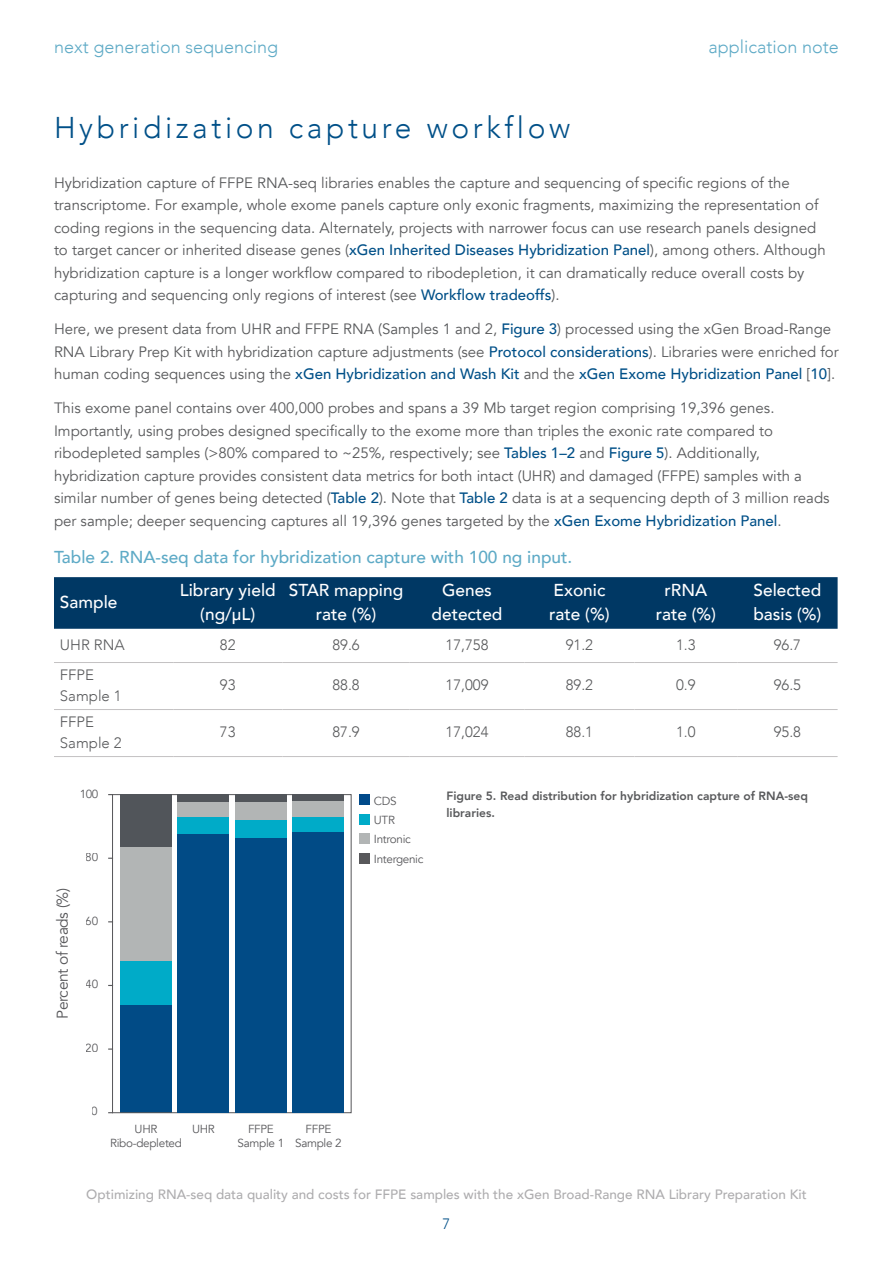
<style>
.page{position:relative;width:893px;height:1263px;background:#fff}
.page>*{position:absolute;margin:0;border:0;box-sizing:border-box;transform-origin:0 0}
.t1{font:300 30px "Avenir";letter-spacing:.12em;color:#005088}
.t2{font:300 18px "Avenir";color:#5eaac6}
.t3{font:500 17.25px/24px "Avenir";color:#fff;text-align:center}
.t4{font:500 17.25px "Avenir";color:#5eaac6}
.t5{font:15.6px "Avenir";letter-spacing:-.025em;color:#58585b}
.t6{font:15px/22.5px "Avenir";color:#58595b}
.t7{font:300 15px/21px "Avenir";color:#58595b}
.t8{font:300 15px "Avenir";color:#005088}
.t9{font:500 13.5px "Avenir";color:#aeadaf}
.t10{font:800 12px/16.5px "Avenir";color:#58595b}
.t11{font:11.7px/14px "Avenir";letter-spacing:-.025em;color:#58585b;text-align:center}
.s1{font-weight:500;color:#005088}
</style>
<div class="page">
<div style="left:54px;top:577px;width:784px;height:52px;background:#003864"></div>
<hr style="left:173px;top:662px;width:109px;height:1px;background:#c4c2c3">
<hr style="left:282px;top:662px;width:128px;height:1px;background:#c4c2c3">
<hr style="left:410px;top:662px;width:114px;height:1px;background:#c4c2c3">
<hr style="left:524px;top:662px;width:110px;height:1px;background:#c4c2c3">
<hr style="left:635px;top:662px;width:102px;height:1px;background:#c4c2c3">
<hr style="left:737px;top:662px;width:101px;height:1px;background:#c4c2c3">
<hr style="left:173px;top:709px;width:109px;height:1px;background:#c4c2c3">
<hr style="left:282px;top:709px;width:128px;height:1px;background:#c4c2c3">
<hr style="left:410px;top:709px;width:114px;height:1px;background:#c4c2c3">
<hr style="left:524px;top:709px;width:110px;height:1px;background:#c4c2c3">
<hr style="left:635px;top:709px;width:102px;height:1px;background:#c4c2c3">
<hr style="left:737px;top:709px;width:101px;height:1px;background:#c4c2c3">
<hr style="left:54px;top:662px;width:119px;height:1px;background:#c4c2c3">
<hr style="left:54px;top:709px;width:119px;height:1px;background:#c4c2c3">
<hr style="left:54px;top:756px;width:119px;height:1px;background:#c4c2c3">
<hr style="left:173px;top:756px;width:109px;height:1px;background:#c4c2c3">
<hr style="left:282px;top:756px;width:128px;height:1px;background:#c4c2c3">
<hr style="left:410px;top:756px;width:114px;height:1px;background:#c4c2c3">
<hr style="left:524px;top:756px;width:110px;height:1px;background:#c4c2c3">
<hr style="left:635px;top:756px;width:102px;height:1px;background:#c4c2c3">
<hr style="left:737px;top:756px;width:101px;height:1px;background:#c4c2c3">
<div style="left:120px;top:1004px;width:52px;height:109px;background:#014b86"></div>
<div style="left:112px;top:794px;width:240px;height:319px;border:1px solid #58585b"></div>
<div style="left:120px;top:960px;width:52px;height:44px;background:#00abc8"></div>
<div style="left:120px;top:847px;width:52px;height:113px;background:#b2b5b5"></div>
<div style="left:120px;top:795px;width:52px;height:52px;background:#51555a"></div>
<div style="left:177px;top:834px;width:52px;height:279px;background:#014b86"></div>
<div style="left:177px;top:817px;width:52px;height:17px;background:#00abc8"></div>
<div style="left:177px;top:802px;width:52px;height:15px;background:#b2b5b5"></div>
<div style="left:177px;top:795px;width:52px;height:7px;background:#51555a"></div>
<div style="left:235px;top:838px;width:52px;height:275px;background:#014b86"></div>
<div style="left:235px;top:819px;width:52px;height:19px;background:#00abc8"></div>
<div style="left:235px;top:802px;width:52px;height:17px;background:#b2b5b5"></div>
<div style="left:235px;top:795px;width:52px;height:7px;background:#51555a"></div>
<div style="left:292px;top:832px;width:52px;height:281px;background:#014b86"></div>
<div style="left:292px;top:817px;width:52px;height:15px;background:#00abc8"></div>
<div style="left:292px;top:801px;width:52px;height:16px;background:#b2b5b5"></div>
<div style="left:292px;top:795px;width:52px;height:6px;background:#51555a"></div>
<div style="left:359px;top:814px;width:11px;height:10px;background:#00abc8"></div>
<div style="left:359px;top:834px;width:11px;height:10px;background:#b2b5b5"></div>
<div style="left:359px;top:795px;width:11px;height:10px;background:#004a8a"></div>
<div style="left:359px;top:853px;width:11px;height:10px;background:#58585b"></div>
<p class="t2" style="left:54px;top:36px;width:226px">next generation sequencing</p>
<p class="t2" style="left:708px;top:36px;width:132px">application note</p>
<h1 class="t1" style="left:54px;top:110px;width:518px">Hybridization capture workflow</h1>
<p class="t6" style="left:54px;top:171px;width:773px">Hybridization capture of FFPE RNA-seq libraries enables the capture and sequencing of specific regions of the transcriptome. For example, whole exome panels capture only exonic fragments, maximizing the representation of coding regions in the sequencing data. Alternately, projects with narrower focus can use research panels designed to target cancer or inherited disease genes (<span class="s1">xGen Inherited Diseases Hybridization Panel</span>), among others. Although hybridization capture is a longer workflow compared to ribodepletion, it can dramatically reduce overall costs by capturing and sequencing only regions of interest (see <span class="s1">Workflow tradeoffs</span>).</p>
<p class="t6" style="left:54px;top:318px;width:786px">Here, we present data from UHR and FFPE RNA (Samples 1 and 2, <span class="s1">Figure 3</span>) processed using the xGen Broad-Range<br>RNA Library Prep Kit with hybridization capture adjustments (see <span class="s1">Protocol considerations</span>). Libraries were enriched for human coding sequences using the <span class="s1">xGen Hybridization and Wash Kit</span> and the <span class="s1">xGen Exome Hybridization Panel</span> [<span class="s1">10</span>].</p>
<p class="t6" style="left:54px;top:397px;width:777px">This exome panel contains over 400,000 probes and spans a 39 Mb target region comprising 19,396 genes.<br>Importantly, using probes designed specifically to the exome more than triples the exonic rate compared to ribodepleted samples (&gt;80% compared to ~25%, respectively; see <span class="s1">Tables 1–2</span> and <span class="s1">Figure 5</span>). Additionally, hybridization capture provides consistent data metrics for both intact (UHR) and damaged (FFPE) samples with a similar number of genes being detected (<span class="s1">Table 2</span>). Note that <span class="s1">Table 2</span> data is at a sequencing depth of 3 million reads per sample; deeper sequencing captures all 19,396 genes targeted by the <span class="s1">xGen Exome Hybridization Panel</span>.</p>
<p class="t4" style="left:54px;top:542px;width:520px">Table 2. RNA-seq data for hybridization capture with 100 ng input.</p>
<p class="t3" style="left:60px;top:589px;width:59px">Sample</p>
<p class="t3" style="left:180px;top:577px;width:97px">Library yield (ng/µL)</p>
<p class="t3" style="left:289px;top:577px;width:116px">STAR mapping rate (%)</p>
<p class="t3" style="left:432px;top:577px;width:72px">Genes detected</p>
<p class="t3" style="left:549px;top:577px;width:62px;text-align:left">Exonic rate (%)</p>
<p class="t3" style="left:656px;top:577px;width:62px">rRNA rate (%)</p>
<p class="t3" style="left:753px;top:577px;width:70px;text-align:left">Selected basis (%)</p>
<p class="t7" style="left:60px;top:634px;width:66px">UHR RNA</p>
<p class="t7" style="left:220px;top:634px;width:17px">82</p>
<p class="t7" style="left:332px;top:634px;width:29px">89.6</p>
<p class="t7" style="left:446px;top:634px;width:44px">17,758</p>
<p class="t7" style="left:566px;top:634px;width:29px">91.2</p>
<p class="t7" style="left:676px;top:634px;width:21px">1.3</p>
<p class="t7" style="left:774px;top:634px;width:29px">96.7</p>
<p class="t7" style="left:60px;top:664px;width:63px">FFPE<br>Sample 1</p>
<p class="t7" style="left:220px;top:675px;width:17px">93</p>
<p class="t7" style="left:332px;top:675px;width:29px">88.8</p>
<p class="t7" style="left:446px;top:675px;width:44px">17,009</p>
<p class="t7" style="left:566px;top:675px;width:29px">89.2</p>
<p class="t7" style="left:676px;top:675px;width:21px">0.9</p>
<p class="t7" style="left:774px;top:675px;width:29px">96.5</p>
<p class="t7" style="left:60px;top:711px;width:63px">FFPE<br>Sample 2</p>
<p class="t7" style="left:220px;top:722px;width:17px">73</p>
<p class="t7" style="left:332px;top:722px;width:29px">87.9</p>
<p class="t7" style="left:446px;top:722px;width:44px">17,024</p>
<p class="t7" style="left:566px;top:722px;width:29px">88.1</p>
<p class="t7" style="left:676px;top:722px;width:21px">1.0</p>
<p class="t7" style="left:774px;top:722px;width:29px">95.8</p>
<p class="t11" style="left:80px;top:787px;width:20px">100</p>
<p class="t5" style="left:53px;top:1019px;width:132px;rotate:-90deg">Percent of reads (%)</p>
<p class="t11" style="left:86px;top:851px;width:14px">80</p>
<p class="t11" style="left:86px;top:914px;width:14px">60</p>
<p class="t11" style="left:86px;top:977px;width:14px">40</p>
<p class="t11" style="left:86px;top:1041px;width:14px">20</p>
<p class="t11" style="left:374px;top:794px;width:24px">CDS</p>
<p class="t11" style="left:374px;top:810px;width:38px;line-height:19.5px;text-align:left">UTR<br>Intronic</p>
<p class="t11" style="left:374px;top:852px;width:51px">Intergenic</p>
<p class="t10" style="left:446px;top:788px;width:363px">Figure 5. Read distribution for hybridization capture of RNA-seq libraries.</p>
<p class="t11" style="left:92px;top:1104px;width:8px">0</p>
<p class="t11" style="left:135px;top:1122px;width:24px">UHR</p>
<p class="t11" style="left:192px;top:1122px;width:24px">UHR</p>
<p class="t11" style="left:110px;top:1136px;width:73px">Ribo-depleted</p>
<p class="t11" style="left:238px;top:1122px;width:48px">FFPE<br>Sample 1</p>
<p class="t11" style="left:295px;top:1122px;width:48px">FFPE<br>Sample 2</p>
<p class="t9" style="left:86px;top:1182px;width:722px">Optimizing RNA-seq data quality and costs for FFPE samples with the xGen Broad-Range RNA Library Preparation Kit</p>
<p class="t8" style="left:443px;top:1214px;width:9px">7</p>
</div>
